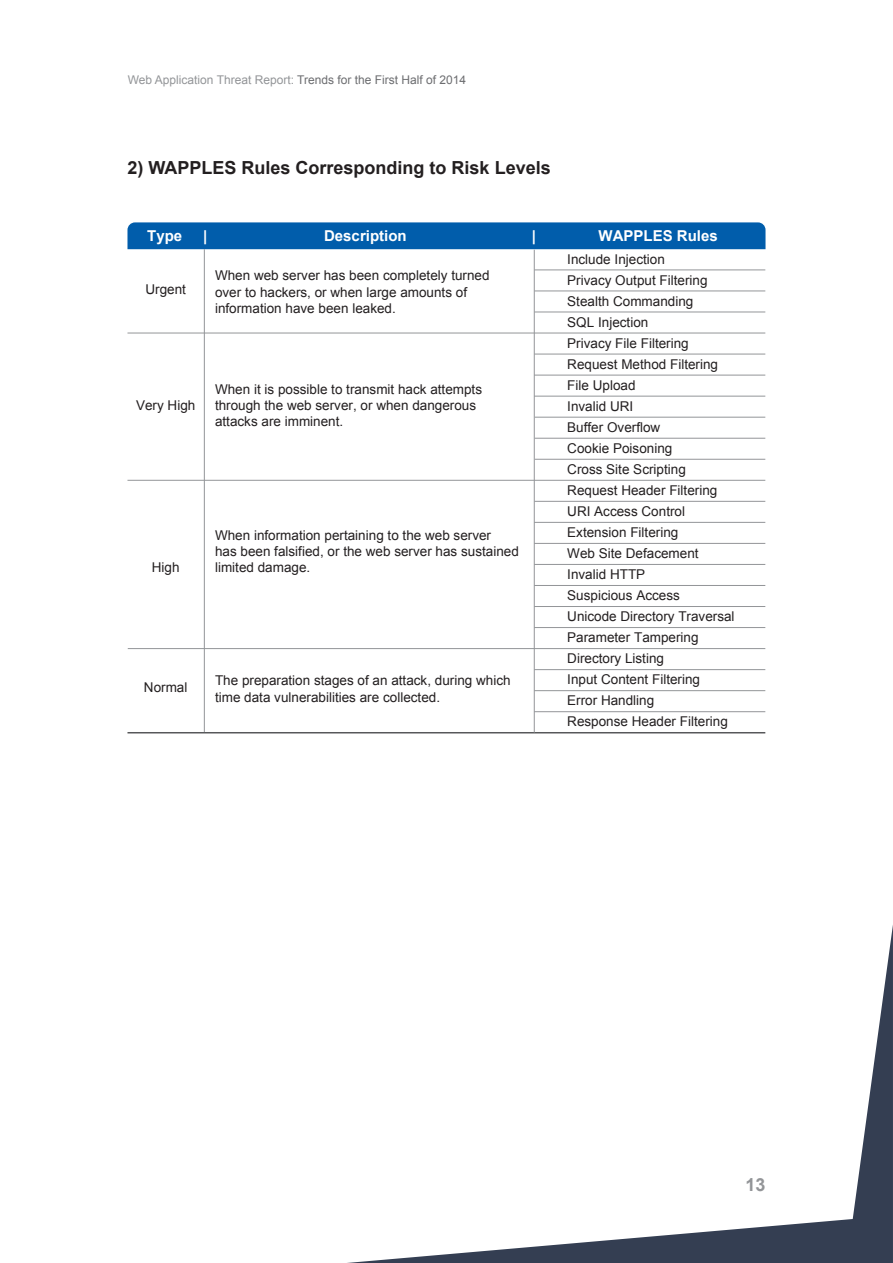
<style>
.page{position:relative;width:893px;height:1263px;background:#fff}
.page>*{position:absolute;margin:0;border:0;box-sizing:border-box;transform-origin:0 0}
.t1{font:700 18px "Arial";color:#231f20}
.t2{font:700 18px "Arial";color:#939598}
.t3{font:700 15px "Arial";color:#fff}
.t4{font:13.5px/21px "Arial";color:#231f20}
.t5{font:12px "Arial";color:#939598}
.s1{color:#6c6d70}
</style>
<div class="page">
<svg style="left:347px;top:925px;width:546px;height:338px"></svg>
<div style="left:127px;top:222px;width:638px;height:27px;background:#015dab"></div>
<hr style="left:127px;top:732px;width:638px;height:1px;background:#57585a">
<hr style="left:127px;top:480px;width:638px;height:1px;background:#939598">
<hr style="left:128px;top:648px;width:637px;height:1px;background:#939598">
<hr style="left:127px;top:333px;width:638px;height:1px;background:#939598">
<hr style="left:535px;top:438px;width:230px;height:1px;background:#939598">
<hr style="left:534px;top:270px;width:231px;height:1px;background:#939598">
<hr style="left:534px;top:291px;width:231px;height:1px;background:#939598">
<hr style="left:534px;top:312px;width:231px;height:1px;background:#939598">
<hr style="left:534px;top:354px;width:231px;height:1px;background:#939598">
<hr style="left:535px;top:417px;width:230px;height:1px;background:#939598">
<hr style="left:534px;top:606px;width:231px;height:1px;background:#939598">
<hr style="left:535px;top:459px;width:230px;height:1px;background:#939598">
<hr style="left:534px;top:501px;width:231px;height:1px;background:#939598">
<hr style="left:534px;top:543px;width:231px;height:1px;background:#939598">
<hr style="left:534px;top:564px;width:231px;height:1px;background:#939598">
<hr style="left:534px;top:585px;width:231px;height:1px;background:#939598">
<hr style="left:534px;top:669px;width:231px;height:1px;background:#939598">
<hr style="left:534px;top:690px;width:231px;height:1px;background:#939598">
<hr style="left:534px;top:711px;width:231px;height:1px;background:#939598">
<hr style="left:534px;top:375px;width:231px;height:1px;background:#939598">
<hr style="left:534px;top:396px;width:231px;height:1px;background:#939598">
<hr style="left:534px;top:522px;width:231px;height:1px;background:#939598">
<hr style="left:534px;top:627px;width:231px;height:1px;background:#939598">
<hr style="left:534px;top:250px;width:1px;height:482px;background:#939598">
<hr style="left:204px;top:249px;width:1px;height:483px;background:#939598">
<p class="t5" style="left:128px;top:72px;width:340px">Web Application Threat Report: <span class="s1">Trends for the First Half of 2014</span></p>
<h1 class="t1" style="left:128px;top:156px;width:425px">2) WAPPLES Rules Corresponding to Risk Levels</h1>
<p class="t3" style="left:147px;top:226px;width:37px">Type</p>
<p class="t3" style="left:203px;top:226px;width:6px">|</p>
<p class="t3" style="left:324px;top:226px;width:84px">Description</p>
<p class="t3" style="left:532px;top:226px;width:6px">|</p>
<p class="t3" style="left:598px;top:226px;width:121px">WAPPLES Rules</p>
<p class="t4" style="left:215px;top:268px;width:276px;line-height:16.2px">When web server has been completely turned over to hackers, or when large amounts of information have been leaked.</p>
<p class="t4" style="left:567px;top:249px;width:169px">Include Injection<br>Privacy Output Filtering<br>Stealth Commanding<br>SQL Injection<br>Privacy File Filtering<br>Request Method Filtering<br>File Upload<br>Invalid URI<br>Buffer Overflow<br>Cookie Poisoning<br>Cross Site Scripting<br>Request Header Filtering<br>URI Access Control<br>Extension Filtering<br>Web Site Defacement<br>Invalid HTTP<br>Suspicious Access<br>Unicode Directory Traversal<br>Parameter Tampering<br>Directory Listing<br>Input Content Filtering<br>Error Handling<br>Response Header Filtering</p>
<p class="t4" style="left:145px;top:279px;width:42px">Urgent</p>
<p class="t4" style="left:215px;top:381px;width:269px;line-height:16.2px">When it is possible to transmit hack attempts through the web server, or when dangerous attacks are imminent.</p>
<p class="t4" style="left:136px;top:395px;width:61px">Very High</p>
<p class="t4" style="left:215px;top:527px;width:305px;line-height:16.2px">When information pertaining to the web server<br>has been falsified, or the web server has sustained limited damage.</p>
<p class="t4" style="left:152px;top:557px;width:29px">High</p>
<p class="t4" style="left:215px;top:673px;width:297px;line-height:16.2px">The preparation stages of an attack, during which time data vulnerabilities are collected.</p>
<p class="t4" style="left:144px;top:677px;width:45px">Normal</p>
<h1 class="t2" style="left:745px;top:1172px;width:22px">13</h1>
</div>
